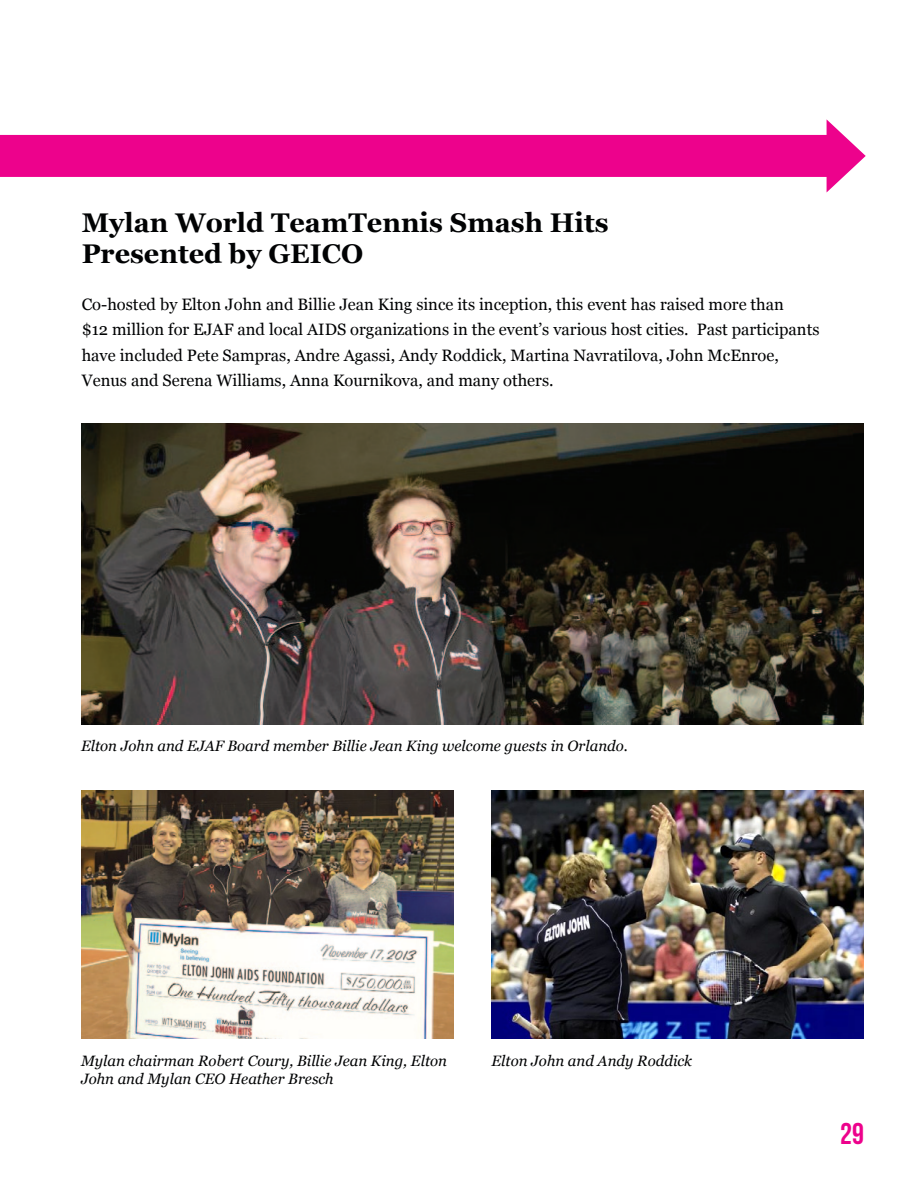
<style>
.page{position:relative;width:918px;height:1188px;background:#fff}
.page>*{position:absolute;margin:0;border:0;box-sizing:border-box;transform-origin:0 0}
.By_Numbers_-_Infogra{font:30px "Bebas Neue";color:#ed028c}
.t1{font:700 27px/31.5px "Georgia";color:#010203}
.Fundraising_Projects{font:16.5px/25.5px "Georgia";color:#010203}
.t2{font:italic 15px/18px "Georgia";color:#010203}
</style>
<div class="page">
<img style="left:81px;top:424px;width:783px;height:300px">
<img style="left:81px;top:790px;width:373px;height:249px">
<img style="left:491px;top:790px;width:373px;height:249px">
<div style="left:0;top:135px;width:831px;height:42px;background:#ed028c"></div>
<svg style="left:827px;top:120px;width:39px;height:72px"></svg>
<p class="t1" style="left:82px;top:207px;width:529px">Mylan World TeamTennis Smash Hits<br>Presented by GEICO</p>
<p class="Fundraising_Projects" style="left:82px;top:292px;width:739px">Co-hosted by Elton John and Billie Jean King since its inception, this event has raised more than<br>$12 million for EJAF and local AIDS organizations in the event’s various host cities. Past participants have included Pete Sampras, Andre Agassi, Andy Roddick, Martina Navratilova, John McEnroe, Venus and Serena Williams, Anna Kournikova, and many others.</p>
<p class="t2" style="left:81px;top:737px;width:548px">Elton John and EJAF Board member Billie Jean King welcome guests in Orlando.</p>
<p class="t2" style="left:81px;top:1052px;width:368px">Mylan chairman Robert Coury, Billie Jean King, Elton<br>John and Mylan CEO Heather Bresch</p>
<p class="t2" style="left:491px;top:1052px;width:202px">Elton John and Andy Roddick</p>
<p class="By_Numbers_-_Infogra" style="left:840px;top:1118px;width:25px">29</p>
</div>
